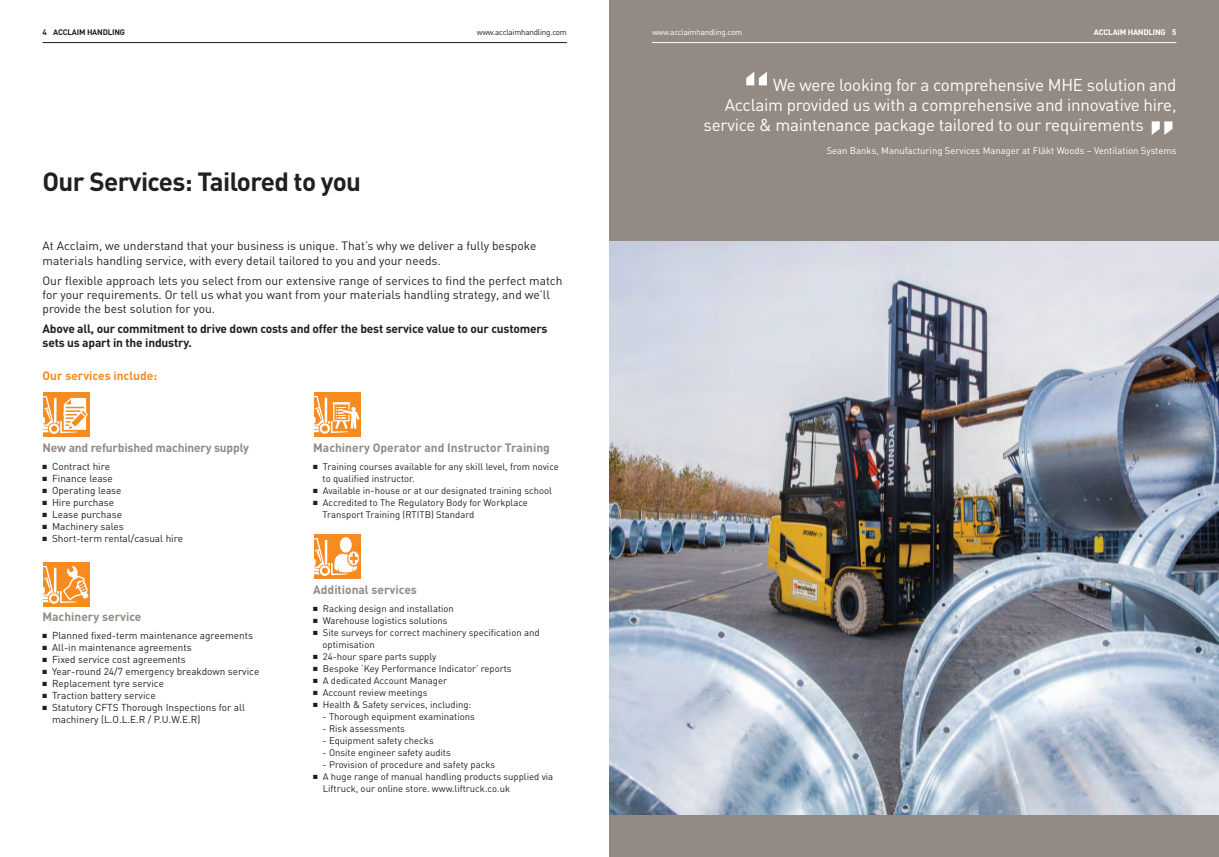
<style>
.page{position:relative;width:1219px;height:857px;background:#fff}
.page>*{position:absolute;margin:0;border:0;box-sizing:border-box;transform-origin:0 0}
.t1{font:60px "DIN Bold Alternate";color:#fff}
.t2{font:700 26px "DIN";letter-spacing:-.025em;color:#231f20}
.t3{font:17px "DIN";letter-spacing:-.015em;color:#fff}
.t4{font:12px/14px "DIN";color:#231f20}
.t5{font:700 12px/14px "DIN";letter-spacing:-.015em;color:#231f20}
.t6{font:700 12px "DIN";color:#938a84}
.t7{font:700 12px "DIN";color:#f68b1f}
.t8{font:10px/12px "DIN";color:#231f20}
.t9{font:9.5px/12px "DIN";color:#231f20}
.t10{font:9.5px "DIN";color:#fff}
.t11{font:8px "DIN";letter-spacing:-.025em;color:#231f20}
.t12{font:8px "DIN";letter-spacing:-.025em;color:#fff}
.t13{font:700 8px "DIN";letter-spacing:-.025em;color:#231f20}
.t14{font:700 8px "DIN";letter-spacing:-.025em;color:#fff}
</style>
<div class="page">
<div style="left:609px;top:0;width:610px;height:856px;background:#938a84"></div>
<div style="left:43px;top:392px;width:47px;height:44px;background:#f68b1f"></div>
<svg style="left:43px;top:396px;width:45px;height:37px"></svg>
<div style="left:314px;top:534px;width:47px;height:44px;background:#f68b1f"></div>
<svg style="left:314px;top:537px;width:45px;height:38px"></svg>
<div style="left:314px;top:392px;width:47px;height:44px;background:#f68b1f"></div>
<svg style="left:314px;top:396px;width:45px;height:37px"></svg>
<div style="left:43px;top:562px;width:47px;height:44px;background:#f68b1f"></div>
<svg style="left:43px;top:566px;width:46px;height:37px"></svg>
<hr style="left:43px;top:42px;width:524px;height:1px;background:#231f20">
<hr style="left:652px;top:42px;width:524px;height:1px;background:#fff">
<img style="left:609px;top:241px;width:610px;height:573px">
<p class="t13" style="left:43px;top:27px;width:84px">4 ACCLAIM HANDLING</p>
<p class="t11" style="left:477px;top:27px;width:92px">www.acclaimhandling.com</p>
<p class="t12" style="left:652px;top:27px;width:92px">www.acclaimhandling.com</p>
<p class="t14" style="left:1094px;top:27px;width:84px">ACCLAIM HANDLING 5</p>
<h1 class="t1" style="left:742px;top:65px;width:30px">“</h1>
<h3 class="t3" style="left:773px;top:75px;width:405px">We were looking for a comprehensive MHE solution and</h3>
<h3 class="t3" style="left:725px;top:95px;width:453px">Acclaim provided us with a comprehensive and innovative hire,</h3>
<h3 class="t3" style="left:704px;top:115px;width:442px">service &amp; maintenance package tailored to our requirements</h3>
<p class="t10" style="left:827px;top:145px;width:351px">Sean Banks, Manufacturing Services Manager at Fläkt Woods – Ventilation Systems</p>
<h1 class="t1" style="left:1148px;top:108px;width:30px">”</h1>
<h2 class="t2" style="left:43px;top:167px;width:320px">Our Services: Tailored to you</h2>
<p class="t4" style="left:43px;top:239px;width:495px">At Acclaim, we understand that your business is unique. That’s why we deliver a fully bespoke materials handling service, with every detail tailored to you and your needs.</p>
<p class="t4" style="left:43px;top:273px;width:522px">Our flexible approach lets you select from our extensive range of services to find the perfect match for your requirements. Or tell us what you want from your materials handling strategy, and we’ll provide the best solution for you.</p>
<p class="t5" style="left:43px;top:321px;width:507px">Above all, our commitment to drive down costs and offer the best service value to our customers sets us apart in the industry.</p>
<p class="t7" style="left:43px;top:368px;width:116px">Our services include:</p>
<p class="t6" style="left:43px;top:440px;width:208px">New and refurbished machinery supply</p>
<p class="t8" style="left:43px;top:460px;width:69px">■ Contract hire</p>
<p class="t8" style="left:43px;top:472px;width:72px">■ Finance lease</p>
<p class="t8" style="left:43px;top:484px;width:80px">■ Operating lease</p>
<p class="t8" style="left:43px;top:496px;width:73px">■ Hire purchase</p>
<p class="t8" style="left:43px;top:508px;width:81px">■ Lease purchase</p>
<p class="t8" style="left:43px;top:520px;width:83px">■ Machinery sales</p>
<p class="t8" style="left:43px;top:532px;width:142px">■ Short-term rental/casual hire</p>
<p class="t6" style="left:43px;top:609px;width:100px">Machinery service</p>
<p class="t8" style="left:43px;top:629px;width:212px">■ Planned fixed-term maintenance agreements</p>
<p class="t8" style="left:43px;top:641px;width:151px">■ All-in maintenance agreements</p>
<p class="t8" style="left:43px;top:653px;width:145px">■ Fixed service cost agreements</p>
<p class="t8" style="left:43px;top:665px;width:218px">■ Year-round 24/7 emergency breakdown service</p>
<p class="t8" style="left:43px;top:677px;width:123px">■ Replacement tyre service</p>
<p class="t8" style="left:43px;top:689px;width:115px">■ Traction battery service</p>
<p class="t8" style="left:52px;top:701px;width:194px;text-indent:-9px">■ Statutory CFTS Thorough Inspections for all machinery (L.O.L.E.R / P.U.W.E.R)</p>
<p class="t6" style="left:313px;top:441px;width:238px">Machinery Operator and Instructor Training</p>
<p class="t9" style="left:323px;top:460px;width:238px;text-indent:-9px">■ Training courses available for any skill level, from novice to qualified instructor.</p>
<p class="t9" style="left:313px;top:484px;width:240px">■ Available in-house or at our designated training school</p>
<p class="t9" style="left:323px;top:496px;width:207px;text-indent:-9px">■ Accredited to The Regulatory Body for Workplace<br>Transport Training (RTITB) Standard</p>
<p class="t6" style="left:313px;top:582px;width:105px">Additional services</p>
<p class="t9" style="left:313px;top:602px;width:142px">■ Racking design and installation</p>
<p class="t9" style="left:313px;top:614px;width:136px">■ Warehouse logistics solutions</p>
<p class="t9" style="left:323px;top:626px;width:218px;text-indent:-9px">■ Site surveys for correct machinery specification and optimisation</p>
<p class="t9" style="left:313px;top:650px;width:125px">■ 24-hour spare parts supply</p>
<p class="t9" style="left:313px;top:662px;width:200px">■ Bespoke ‘Key Performance Indicator’ reports</p>
<p class="t9" style="left:313px;top:674px;width:135px">■ A dedicated Account Manager</p>
<p class="t9" style="left:313px;top:686px;width:116px">■ Account review meetings</p>
<p class="t9" style="left:313px;top:698px;width:160px">■ Health &amp; Safety services, including:</p>
<p class="t9" style="left:323px;top:710px;width:154px">- Thorough equipment examinations</p>
<p class="t9" style="left:323px;top:722px;width:84px">- Risk assessments</p>
<p class="t9" style="left:323px;top:734px;width:113px">- Equipment safety checks</p>
<p class="t9" style="left:323px;top:746px;width:130px">- Onsite engineer safety audits</p>
<p class="t9" style="left:323px;top:758px;width:174px">- Provision of procedure and safety packs</p>
<p class="t9" style="left:323px;top:770px;width:232px;text-indent:-9px">■ A huge range of manual handling products supplied via<br>Liftruck, our online store. www.liftruck.co.uk</p>
</div>
